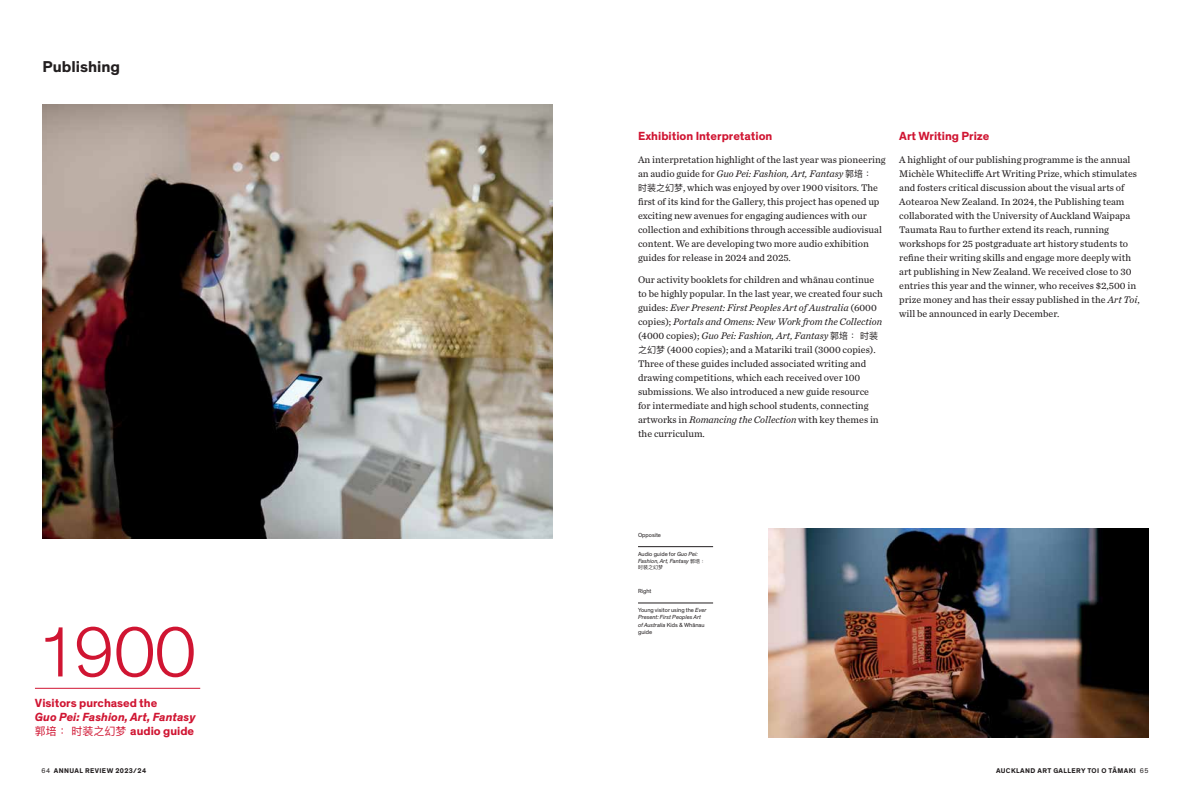
<style>
.page{position:relative;width:1191px;height:794px;background:#fff}
.page>*{position:absolute;margin:0;border:0;box-sizing:border-box;transform-origin:0 0}
.t1{font:300 72px "Theinhardt";color:#d01532}
.t2{font:700 16px "Theinhardt";color:#231f20}
.t3{font:700 12px "Theinhardt";color:#d01532}
.t4{font:italic 700 12px/14px "Theinhardt";color:#d01532}
.t5{font:10px/14px "Chronicle Text G2";color:#231f20}
.t6{font:700 7px "Theinhardt";letter-spacing:.06em;color:#231f20}
.t7{font:italic 6px/7.2px "Theinhardt";color:#231f20}
.t8{font:6px "Theinhardt";color:#231f20}
.t9{font:5px "Ping Fang HK";color:#231f20}
.s1{font-style:italic}
.s2{font-family:"Ping Fang HK";font-size:9px}
.s3{font-style:normal}
.s4{font-family:"Ping Fang HK";font-style:normal;font-size:5px}
.s5{font-family:"Ping Fang HK";font-weight:400;font-style:normal;font-size:11px}
.s6{font-weight:400}
</style>
<div class="page">
<img style="left:43px;top:105px;width:510px;height:434px">
<img style="left:768px;top:529px;width:380px;height:208px">
<hr style="left:638px;top:546px;width:75px;height:1px;background:#231f20">
<hr style="left:638px;top:603px;width:75px;height:1px;background:#231f20">
<hr style="left:35px;top:688px;width:165px;height:1px;background:#d01532">
<h2 class="t2" style="left:43px;top:57px;width:79px">Publishing</h2>
<p class="t3" style="left:638px;top:129px;width:136px">Exhibition Interpretation</p>
<p class="t5" style="left:638px;top:152px;width:249px">An interpretation highlight of the last year was pioneering an audio guide for <span class="s1">Guo Pei: Fashion, Art, Fantasy</span> <span class="s2">郭培：<br>时装之幻梦</span>, which was enjoyed by over 1900 visitors. The first of its kind for the Gallery, this project has opened up exciting new avenues for engaging audiences with our collection and exhibitions through accessible audiovisual content. We are developing two more audio exhibition guides for release in 2024 and 2025.</p>
<p class="t5" style="left:638px;top:272px;width:246px">Our activity booklets for children and whānau continue to be highly popular. In the last year, we created four such guides: <span class="s1">Ever Present: First Peoples Art of Australia</span> (6000 copies); <span class="s1">Portals and Omens: New Work from the Collection </span>(4000 copies); <span class="s1">Guo Pei: Fashion, Art, Fantasy</span> <span class="s2">郭培： 时装之幻梦</span> (4000 copies); and a Matariki trail (3000 copies).<br>Three of these guides included associated writing and drawing competitions, which each received over 100 submissions. We also introduced a new guide resource for intermediate and high school students, connecting artworks in <span class="s1">Romancing the Collection</span> with key themes in the curriculum.</p>
<p class="t3" style="left:899px;top:129px;width:92px">Art Writing Prize</p>
<p class="t5" style="left:899px;top:152px;width:242px">A highlight of our publishing programme is the annual Michèle Whitecliffe Art Writing Prize, which stimulates and fosters critical discussion about the visual arts of Aotearoa New Zealand. In 2024, the Publishing team collaborated with the University of Auckland Waipapa Taumata Rau to further extend its reach, running workshops for 25 postgraduate art history students to refine their writing skills and engage more deeply with art publishing in New Zealand. We received close to 30 entries this year and the winner, who receives $2,500 in prize money and has their essay published in the <span class="s1">Art Toi</span>, will be announced in early December.</p>
<p class="t8" style="left:638px;top:531px;width:25px">Opposite</p>
<p class="t7" style="left:638px;top:550px;width:69px"><span class="s3">Audio guide for</span> Guo Pei:<br>Fashion, Art, Fantasy <span class="s4">郭培：</span></p>
<p class="t9" style="left:638px;top:564px;width:26px">时装之幻梦</p>
<p class="t8" style="left:638px;top:587px;width:15px">Right</p>
<p class="t7" style="left:638px;top:606px;width:70px"><span class="s3">Young visitor using the</span> Ever<br>Present: First Peoples Art of Australia <span class="s3">Kids &amp; Whānau guide</span></p>
<h1 class="t1" style="left:35px;top:610px;width:163px">1900</h1>
<p class="t3" style="left:35px;top:696px;width:124px">Visitors purchased the</p>
<p class="t4" style="left:35px;top:710px;width:162px">Guo Pei: Fashion, Art, Fantasy<span class="s5">郭培： 时装之幻梦</span> <span class="s3">audio guide</span></p>
<p class="t6" style="left:42px;top:766px;width:106px"><span class="s6">64</span> ANNUAL REVIEW 2023/24</p>
<p class="t6" style="left:996px;top:766px;width:154px">AUCKLAND ART GALLERY TOI O TĀMAKI <span class="s6">65</span></p>
</div>
